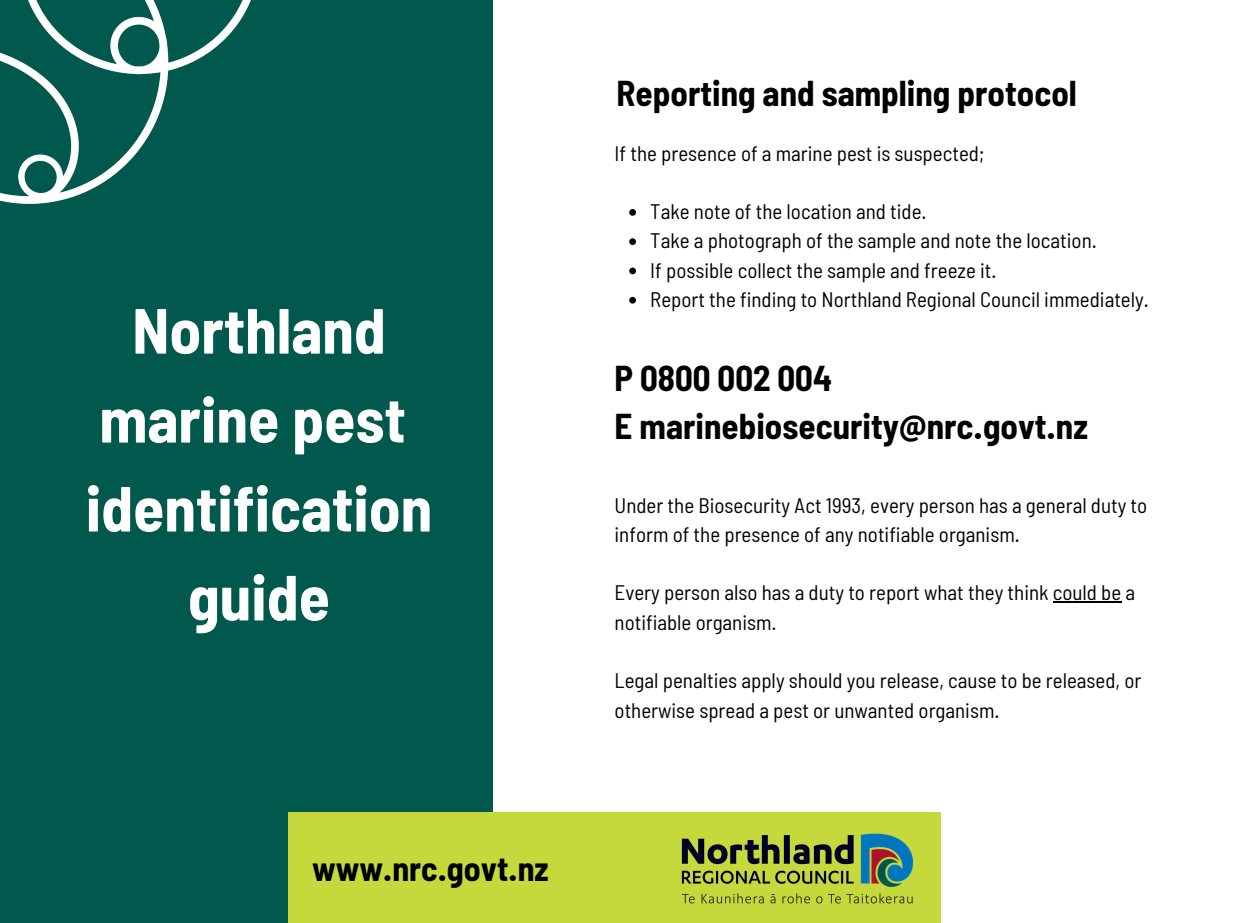
<style>
.page{position:relative;width:1233px;height:923px;background:#fff}
.page>*{position:absolute;margin:0;border:0;box-sizing:border-box;transform-origin:0 0}
.t1{font:700 semi-condensed 63.6px/88.9px "Barlow";color:#fff;text-align:center}
.t2{font:700 semi-condensed 35.1px "Barlow";color:#000}
.t3{font:700 semi-condensed 34.05px "Barlow";color:#000}
.t4{font:semi-condensed 21px/29.2px "Barlow";color:#000}
</style>
<div class="page">
<div style="left:0;top:0;width:492px;height:922px;background:#00594c"></div>
<div style="left:288px;top:811px;width:653px;height:111px;background:#c5d93d"></div>
<img style="left:681px;top:833px;width:233px;height:71px">
<svg style="left:629px;top:209px;width:7px;height:7px"></svg>
<svg style="left:629px;top:238px;width:7px;height:7px"></svg>
<svg style="left:629px;top:267px;width:7px;height:7px"></svg>
<svg style="left:629px;top:297px;width:7px;height:6px"></svg>
<hr style="left:1053px;top:601px;width:68px;height:1px;background:#000">
<img style="left:0;top:0;width:251px;height:204px">
<p class="t1" style="left:132px;top:284px;width:255px">Northland</p>
<p class="t1" style="left:99px;top:373px;width:308px">marine pest</p>
<p class="t1" style="left:86px;top:462px;width:348px">identification guide</p>
<p class="t3" style="left:312px;top:847px;width:238px">www.nrc.govt.nz</p>
<p class="t2" style="left:616px;top:71px;width:462px">Reporting and sampling protocol</p>
<p class="t4" style="left:615px;top:138px;width:371px">If the presence of a marine pest is suspected;</p>
<p class="t4" style="left:650px;top:196px;width:278px">Take note of the location and tide.</p>
<p class="t4" style="left:650px;top:226px;width:448px">Take a photograph of the sample and note the location.</p>
<p class="t4" style="left:650px;top:255px;width:348px">If possible collect the sample and freeze it.</p>
<p class="t4" style="left:650px;top:284px;width:500px">Report the finding to Northland Regional Council immediately.</p>
<p class="t2" style="left:615px;top:357px;width:219px">P 0800 002 004</p>
<p class="t2" style="left:615px;top:405px;width:475px">E marinebiosecurity@nrc.govt.nz</p>
<p class="t4" style="left:615px;top:490px;width:534px">Under the Biosecurity Act 1993, every person has a general duty to inform of the presence of any notifiable organism.</p>
<p class="t4" style="left:615px;top:577px;width:522px">Every person also has a duty to report what they think could be a notifiable organism.</p>
<p class="t4" style="left:615px;top:665px;width:528px">Legal penalties apply should you release, cause to be released, or otherwise spread a pest or unwanted organism.</p>
</div>
